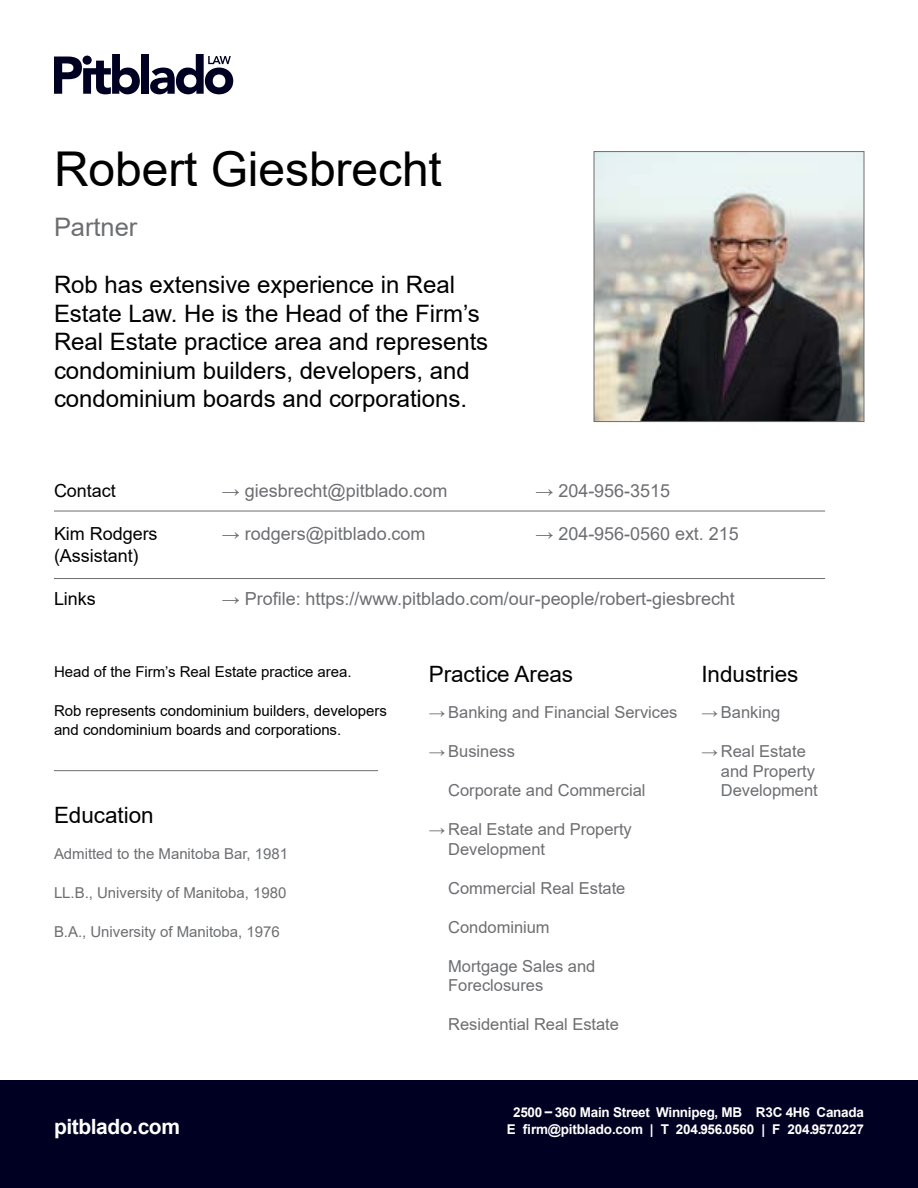
<style>
.page{position:relative;width:918px;height:1188px;background:#fff}
.page>*{position:absolute;margin:0;border:0;box-sizing:border-box;transform-origin:0 0}
.t1{font:48px "Arial";color:#000}
.t2{font:25.5px "Arial";color:#6d6e71}
.t3{font:24px/28.5px "Arial";color:#000}
.t4{font:22.5px "Arial";color:#000}
.t5{font:700 21px "Arial";letter-spacing:-.02em;color:#fff}
.t6{font:18px "Arial";color:#6d6e71}
.t7{font:18px "Arial";color:#000}
.t8{font:16.5px/19.5px "Arial";color:#6d6e71}
.t9{font:15px/19.5px "Arial";color:#000}
.t10{font:15px "Arial";color:#6d6e71}
.t11{font:700 13.5px "Arial";letter-spacing:-.02em;color:#fff}
</style>
<div class="page">
<img style="left:596px;top:153px;width:266px;height:267px">
<div style="left:594px;top:151px;width:270px;height:271px;border:1px solid #6d6e71"></div>
<div style="left:141px;top:54px;width:8px;height:40px;background:#002"></div>
<svg style="left:150px;top:54px;width:83px;height:40px"></svg>
<svg style="left:54px;top:54px;width:86px;height:40px"></svg>
<hr style="left:54px;top:511px;width:771px;height:1px;background:#6d6e71">
<hr style="left:54px;top:578px;width:771px;height:1px;background:#6d6e71">
<hr style="left:54px;top:770px;width:324px;height:1px;background:#6d6e71">
<div style="left:0;top:1080px;width:918px;height:108px;background:#002"></div>
<h1 class="t1" style="left:54px;top:136px;width:389px">Robert Giesbrecht</h1>
<h2 class="t2" style="left:54px;top:210px;width:85px">Partner</h2>
<h3 class="t3" style="left:54px;top:270px;width:436px">Rob has extensive experience in Real Estate Law. He is the Head of the Firm’s Real Estate practice area and represents condominium builders, developers, and condominium boards and corporations.</h3>
<p class="t7" style="left:54px;top:478px;width:63px">Contact</p>
<p class="t6" style="left:222px;top:478px;width:227px">→ giesbrecht@pitblado.com</p>
<p class="t6" style="left:536px;top:478px;width:136px">→ 204-956-3515</p>
<p class="t7" style="left:54px;top:522px;width:105px">Kim Rodgers</p>
<p class="t6" style="left:222px;top:522px;width:205px">→ rodgers@pitblado.com</p>
<p class="t6" style="left:536px;top:522px;width:205px">→ 204-956-0560 ext. 215</p>
<p class="t7" style="left:54px;top:543px;width:86px">(Assistant)</p>
<p class="t7" style="left:54px;top:586px;width:43px">Links</p>
<p class="t6" style="left:222px;top:586px;width:514px">→ Profile: https://www.pitblado.com/our-people/robert-giesbrecht</p>
<p class="t9" style="left:54px;top:662px;width:299px">Head of the Firm’s Real Estate practice area.</p>
<p class="t9" style="left:54px;top:701px;width:334px">Rob represents condominium builders, developers and condominium boards and corporations.</p>
<h3 class="t4" style="left:54px;top:799px;width:101px">Education</h3>
<p class="t10" style="left:54px;top:843px;width:236px">Admitted to the Manitoba Bar, 1981</p>
<p class="t10" style="left:54px;top:882px;width:234px">LL.B., University of Manitoba, 1980</p>
<p class="t10" style="left:54px;top:921px;width:227px">B.A., University of Manitoba, 1976</p>
<h3 class="t4" style="left:429px;top:659px;width:146px">Practice Areas</h3>
<p class="t8" style="left:429px;top:703px;width:250px">→ Banking and Financial Services</p>
<p class="t8" style="left:429px;top:742px;width:88px">→ Business</p>
<p class="t8" style="left:448px;top:781px;width:199px">Corporate and Commercial</p>
<p class="t8" style="left:448px;top:820px;width:185px;text-indent:-20px">→ Real Estate and Property<br>Development</p>
<p class="t8" style="left:448px;top:878px;width:179px">Commercial Real Estate</p>
<p class="t8" style="left:448px;top:917px;width:103px">Condominium</p>
<p class="t8" style="left:448px;top:956px;width:149px">Mortgage Sales and<br>Foreclosures</p>
<p class="t8" style="left:448px;top:1015px;width:172px">Residential Real Estate</p>
<h3 class="t4" style="left:701px;top:659px;width:99px">Industries</h3>
<p class="t8" style="left:701px;top:703px;width:80px">→ Banking</p>
<p class="t8" style="left:721px;top:742px;width:98px;text-indent:-20px">→ Real Estate and Property<br>Development</p>
<p class="t11" style="left:513px;top:1103px;width:352px">2500 – 360 Main Street Winnipeg, MB R3C 4H6 Canada</p>
<p class="t5" style="left:54px;top:1112px;width:128px">pitblado.com</p>
<p class="t11" style="left:507px;top:1119px;width:359px">E firm@pitblado.com | T 204.956.0560 | F 204.957.0227</p>
</div>
